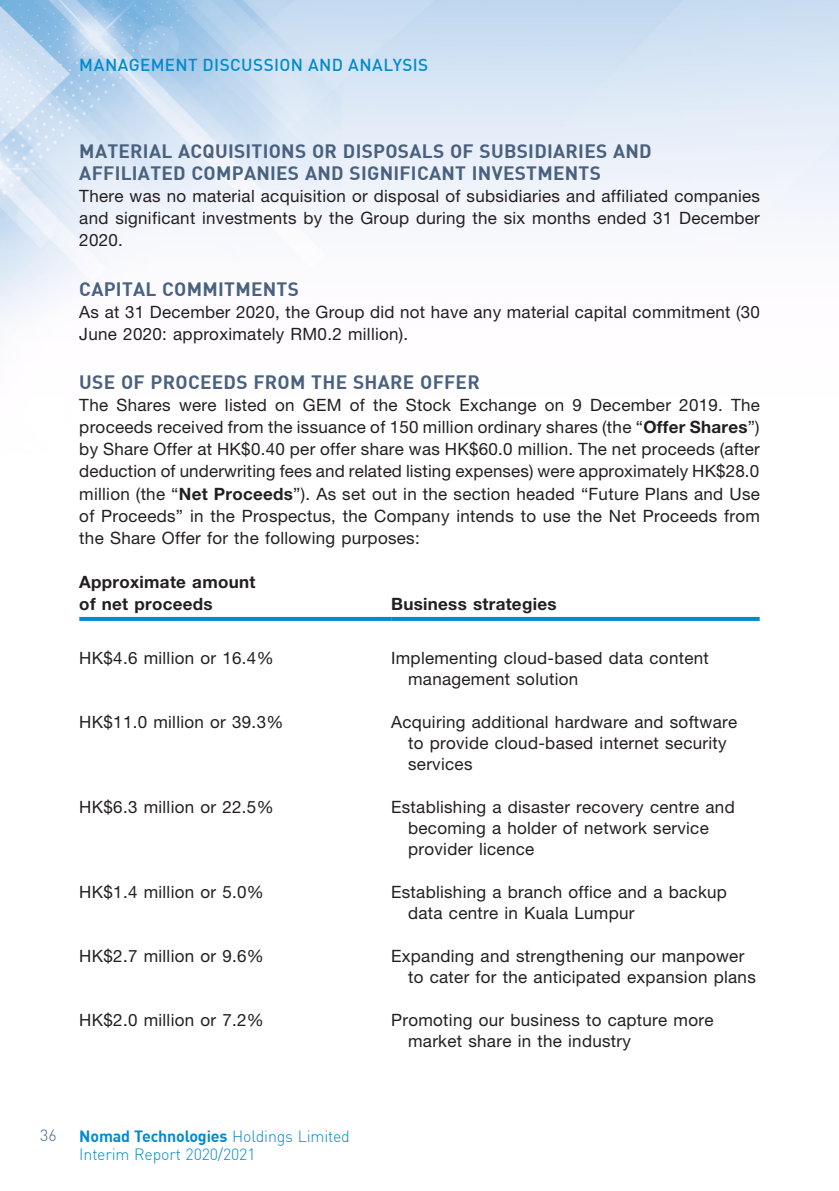
<style>
.page{position:relative;width:839px;height:1191px;background:#fff}
.page>*{position:absolute;margin:0;border:0;box-sizing:border-box;transform-origin:0 0}
.t1{font:700 19px/22px "DIN";letter-spacing:.015em;color:#49617f}
.t2{font:17px/22px "Helvetica Neue LT Std";letter-spacing:.015em;color:#231f20}
.t3{font:700 17px/22px "Helvetica Neue LT Std";letter-spacing:.015em;color:#231f20}
.t4{font:500 17px "DIN";letter-spacing:.025em;color:#008bcc}
.t5{font:300 16px/18px "DIN";letter-spacing:-.01em;color:#008bcc}
.t6{font:300 16px "DIN";color:#49617f}
.s1{font-weight:700}
</style>
<div class="page">
<img style="left:0;top:0;width:839px;height:617px">
<svg style="left:79px;top:617px;width:312px;height:4px"></svg>
<svg style="left:391px;top:617px;width:369px;height:4px"></svg>
<p class="t4" style="left:79px;top:53px;width:351px">MANAGEMENT DISCUSSION AND ANALYSIS</p>
<p class="t1" style="left:79px;top:139px;width:574px">MATERIAL ACQUISITIONS OR DISPOSALS OF SUBSIDIARIES AND<br>AFFILIATED COMPANIES AND SIGNIFICANT INVESTMENTS</p>
<p class="t2" style="left:79px;top:185px;width:682px;text-align:justify">There was no material acquisition or disposal of subsidiaries and affiliated companies and significant investments by the Group during the six months ended 31 December 2020.</p>
<p class="t1" style="left:79px;top:277px;width:221px">CAPITAL COMMITMENTS</p>
<p class="t2" style="left:79px;top:300px;width:682px">As at 31 December 2020, the Group did not have any material capital commitment (30<br>June 2020: approximately RM0.2 million).</p>
<p class="t1" style="left:79px;top:371px;width:402px">USE OF PROCEEDS FROM THE SHARE OFFER</p>
<p class="t2" style="left:79px;top:394px;width:682px;text-align:justify">The Shares were listed on GEM of the Stock Exchange on 9 December 2019. The proceeds received from the issuance of 150 million ordinary shares (the “<span class="s1">Offer Shares</span>”) by Share Offer at HK$0.40 per offer share was HK$60.0 million. The net proceeds (after deduction of underwriting fees and related listing expenses) were approximately HK$28.0 million (the “<span class="s1">Net Proceeds</span>”). As set out in the section headed “Future Plans and Use of Proceeds” in the Prospectus, the Company intends to use the Net Proceeds from the Share Offer for the following purposes:</p>
<p class="t3" style="left:79px;top:570px;width:178px">Approximate amount of net proceeds</p>
<p class="t3" style="left:391px;top:592px;width:167px">Business strategies</p>
<p class="t2" style="left:79px;top:646px;width:196px">HK$4.6 million or 16.4%</p>
<p class="t2" style="left:408px;top:647px;width:302px;line-height:21px;text-indent:-17px">Implementing cloud-based data content management solution</p>
<p class="t2" style="left:79px;top:710px;width:206px">HK$11.0 million or 39.3%</p>
<p class="t2" style="left:408px;top:711px;width:331px;line-height:21px;text-indent:-17px">Acquiring additional hardware and software to provide cloud-based internet security services</p>
<p class="t2" style="left:79px;top:795px;width:196px">HK$6.3 million or 22.5%</p>
<p class="t2" style="left:408px;top:796px;width:328px;line-height:21px;text-indent:-17px">Establishing a disaster recovery centre and becoming a holder of network service provider licence</p>
<p class="t2" style="left:79px;top:880px;width:186px">HK$1.4 million or 5.0%</p>
<p class="t2" style="left:408px;top:881px;width:320px;line-height:21px;text-indent:-17px">Establishing a branch office and a backup data centre in Kuala Lumpur</p>
<p class="t2" style="left:79px;top:944px;width:186px">HK$2.7 million or 9.6%</p>
<p class="t2" style="left:408px;top:945px;width:349px;line-height:21px;text-indent:-17px">Expanding and strengthening our manpower to cater for the anticipated expansion plans</p>
<p class="t2" style="left:79px;top:1008px;width:186px">HK$2.0 million or 7.2%</p>
<p class="t2" style="left:408px;top:1009px;width:307px;line-height:21px;text-indent:-17px">Promoting our business to capture more market share in the industry</p>
<p class="t6" style="left:40px;top:1125px;width:18px">36</p>
<p class="t5" style="left:79px;top:1127px;width:272px"><span class="s1">Nomad Technologies</span> Holdings Limited<br>Interim Report 2020/2021</p>
</div>
